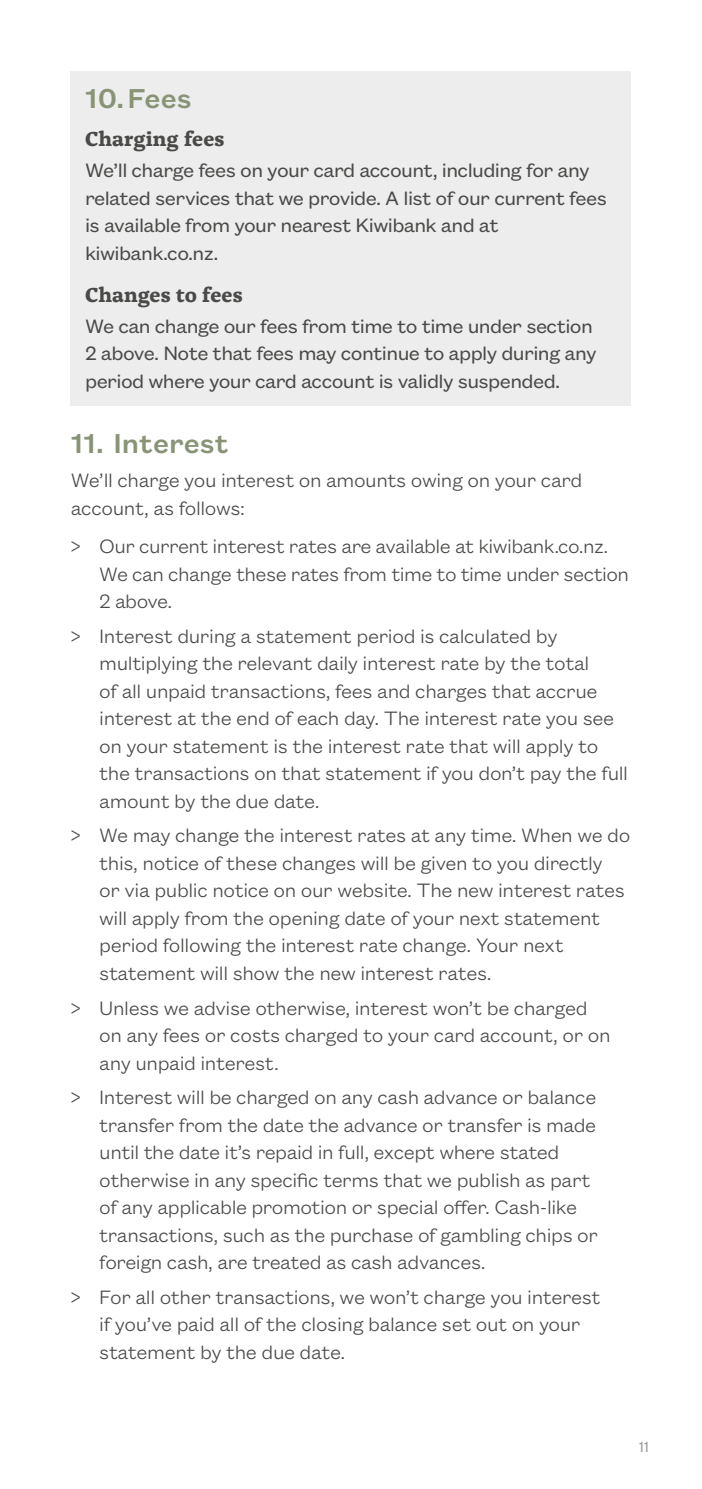
<style>
.page{position:relative;width:702px;height:1489px;background:#fff}
.page>*{position:absolute;margin:0;border:0;box-sizing:border-box;transform-origin:0 0}
.t1{font:500 30px "Founders Grotesk Text";color:#899477}
.t2{font:300 21.25px/27.5px "Founders Grotesk Text";letter-spacing:-.02em;color:#4a4a49}
.t3{font:21.25px/27.5px "Founders Grotesk Text";letter-spacing:-.03em;color:#4a4a49}
.t4{font:700 21.25px "Alda OT";letter-spacing:.01em;color:#4a4a49}
.t5{font:16.25px "Founders Grotesk";color:#9d9d9c}
</style>
<div class="page">
<div style="left:71px;top:71px;width:560px;height:334px;background:#ededed"></div>
<h1 class="t1" style="left:85px;top:78px;width:108px">10.Fees</h1>
<p class="t4" style="left:85px;top:130px;width:141px">Charging fees</p>
<p class="t3" style="left:85px;top:155px;width:523px">We’ll charge fees on your card account, including for any related services that we provide. A list of our current fees is available from your nearest Kiwibank and at kiwibank.co.nz.</p>
<p class="t4" style="left:85px;top:286px;width:159px">Changes to fees</p>
<p class="t3" style="left:85px;top:310px;width:513px">We can change our fees from time to time under section<br>2 above. Note that fees may continue to apply during any period where your card account is validly suspended.</p>
<h1 class="t1" style="left:71px;top:422px;width:159px">11. Interest</h1>
<p class="t2" style="left:71px;top:465px;width:513px">We’ll charge you interest on amounts owing on your card account, as follows:</p>
<p class="t2" style="left:99px;top:531px;width:531px;text-indent:-28px">&gt; Our current interest rates are available at kiwibank.co.nz.<br>We can change these rates from time to time under section<br>2 above.</p>
<p class="t2" style="left:99px;top:620px;width:530px;text-indent:-28px">&gt; Interest during a statement period is calculated by multiplying the relevant daily interest rate by the total<br>of all unpaid transactions, fees and charges that accrue interest at the end of each day. The interest rate you see on your statement is the interest rate that will apply to the transactions on that statement if you don’t pay the full amount by the due date.</p>
<p class="t2" style="left:99px;top:820px;width:532px;text-indent:-28px">&gt; We may change the interest rates at any time. When we do this, notice of these changes will be given to you directly<br>or via public notice on our website. The new interest rates will apply from the opening date of your next statement period following the interest rate change. Your next statement will show the new interest rates.</p>
<p class="t2" style="left:99px;top:992px;width:513px;text-indent:-28px">&gt; Unless we advise otherwise, interest won’t be charged on any fees or costs charged to your card account, or on any unpaid interest.</p>
<p class="t2" style="left:99px;top:1082px;width:500px;text-indent:-28px">&gt; Interest will be charged on any cash advance or balance transfer from the date the advance or transfer is made until the date it’s repaid in full, except where stated otherwise in any specific terms that we publish as part of any applicable promotion or special offer. Cash-like transactions, such as the purchase of gambling chips or foreign cash, are treated as cash advances.</p>
<p class="t2" style="left:99px;top:1281px;width:503px;text-indent:-28px">&gt; For all other transactions, we won’t charge you interest if you’ve paid all of the closing balance set out on your statement by the due date.</p>
<p class="t5" style="left:639px;top:1436px;width:11px">11</p>
</div>
